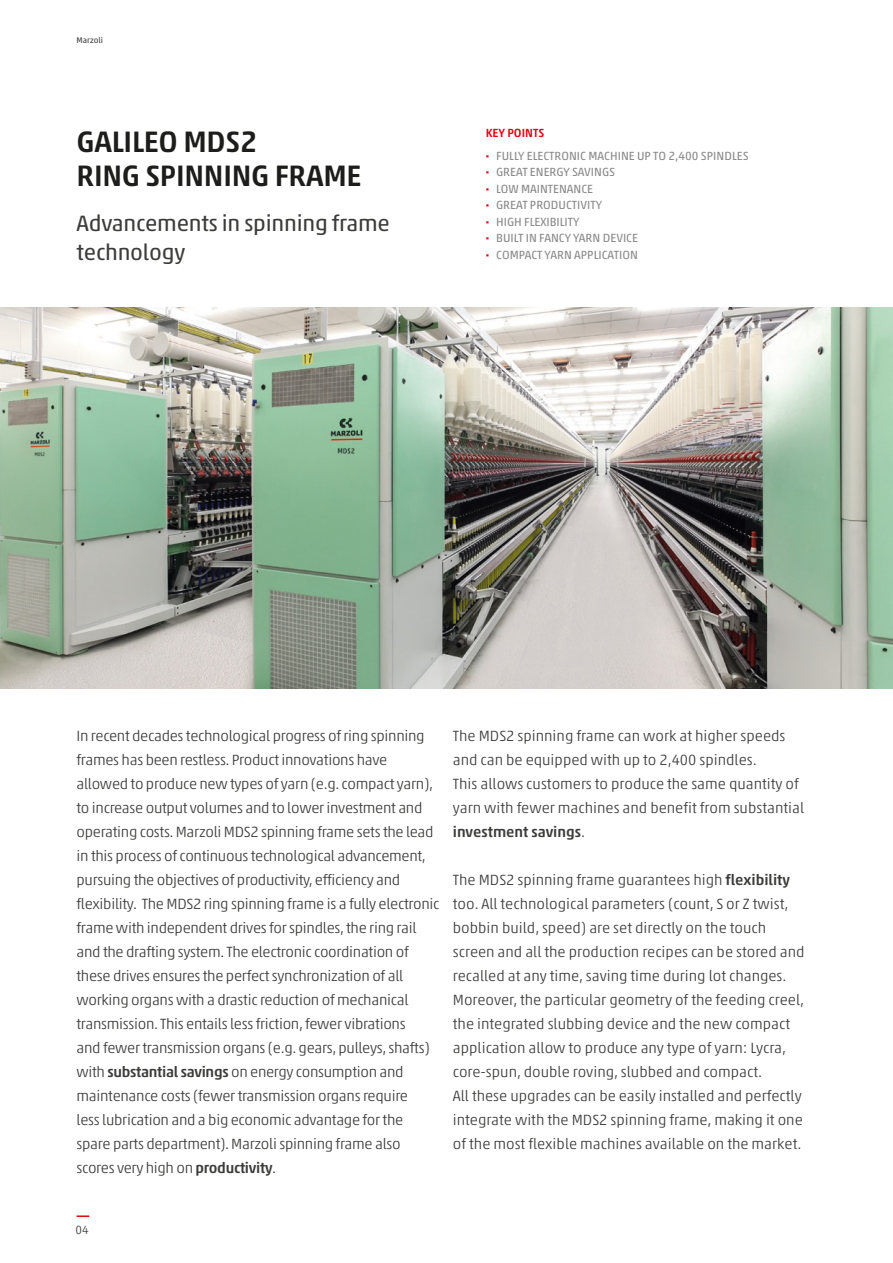
<style>
.page{position:relative;width:893px;height:1263px;background:#fff}
.page>*{position:absolute;margin:0;border:0;box-sizing:border-box;transform-origin:0 0}
.t1{font:500 30px/34.5px "Akko W1 G";letter-spacing:-.01em;color:#1d1d1b}
.t2{font:22.5px/28.5px "Akko W1 G";letter-spacing:-.01em;color:#3c3c3b}
.t3{font:300 15px/24px "Akko W1 G";letter-spacing:-.02em;color:#3c3c3b}
.t4{font:300 15px/24px "Akko W1 G";color:#3c3c3b}
.t5{font:12px/16.5px "Akko W1 G";color:#8b8a8a}
.t6{font:300 12px "Akko W1 G";color:#3c3c3b}
.t7{font:8.25px "Akko W1 G";color:#3c3c3b}
.s1{font-weight:500;color:#e30613}
.s2{font-weight:700;color:#e30613}
.s3{font-weight:500}
</style>
<div class="page">
<svg style="left:77px;top:1215px;width:12px;height:2px"></svg>
<img style="left:0;top:307px;width:893px;height:382px">
<p class="t7" style="left:77px;top:34px;width:28px">Marzoli</p>
<h1 class="t1" style="left:77px;top:122px;width:286px">GALILEO MDS2<br>RING SPINNING FRAME</h1>
<h2 class="t2" style="left:77px;top:207px;width:315px">Advancements in spinning frame technology</h2>
<p class="t5" style="left:486px;top:121px;width:265px;line-height:22.5px"><span class="s1">KEY POINTS<br></span><span class="s2">·</span> FULLY ELECTRONIC MACHINE UP TO 2,400 SPINDLES</p>
<p class="t5" style="left:486px;top:163px;width:154px"><span class="s2">·</span> GREAT ENERGY SAVINGS<br><span class="s2">·</span> LOW MAINTENANCE<br><span class="s2">·</span> GREAT PRODUCTIVITY<br><span class="s2">·</span> HIGH FLEXIBILITY<br><span class="s2">·</span> BUILT IN FANCY YARN DEVICE <span class="s2">·</span> COMPACT YARN APPLICATION</p>
<p class="t3" style="left:77px;top:723px;width:364px">In recent decades technological progress of ring spinning frames has been restless. Product innovations have allowed to produce new types of yarn (e.g. compact yarn), to increase output volumes and to lower investment and operating costs. Marzoli MDS2 spinning frame sets the lead in this process of continuous technological advancement, pursuing the objectives of productivity, efficiency and flexibility. The MDS2 ring spinning frame is a fully electronic frame with independent drives for spindles, the ring rail and the drafting system. The electronic coordination of these drives ensures the perfect synchronization of all working organs with a drastic reduction of mechanical transmission. This entails less friction, fewer vibrations<br>and fewer transmission organs (e.g. gears, pulleys, shafts) with <span class="s3">substantial savings</span> on energy consumption and maintenance costs (fewer transmission organs require<br>less lubrication and a big economic advantage for the spare parts department). Marzoli spinning frame also scores very high on <span class="s3">productivity</span>.</p>
<p class="t4" style="left:453px;top:723px;width:353px">The MDS2 spinning frame can work at higher speeds and can be equipped with up to 2,400 spindles.<br>This allows customers to produce the same quantity of yarn with fewer machines and benefit from substantial <span class="s3">investment savings</span>.</p>
<p class="t4" style="left:453px;top:867px;width:353px">The MDS2 spinning frame guarantees high <span class="s3">flexibility </span>too. All technological parameters (count, S or Z twist, bobbin build, speed) are set directly on the touch screen and all the production recipes can be stored and recalled at any time, saving time during lot changes.<br>Moreover, the particular geometry of the feeding creel, the integrated slubbing device and the new compact application allow to produce any type of yarn: Lycra, core-spun, double roving, slubbed and compact.<br>All these upgrades can be easily installed and perfectly integrate with the MDS2 spinning frame, making it one of the most flexible machines available on the market.</p>
<p class="t6" style="left:75px;top:1221px;width:15px">04</p>
</div>
